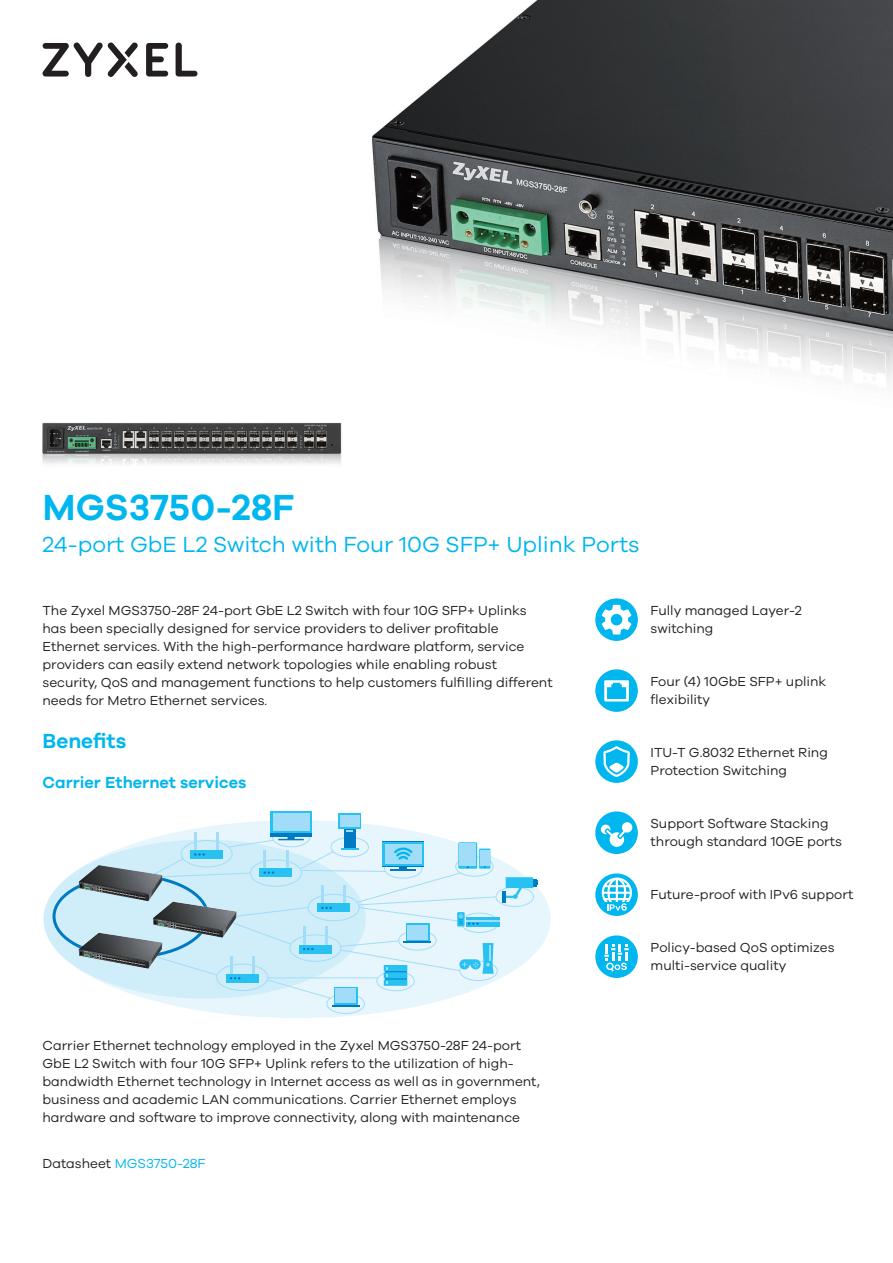
<style>
.page{position:relative;width:893px;height:1263px;background:#fff}
.page>*{position:absolute;margin:0;border:0;box-sizing:border-box;transform-origin:0 0}
.t1{font:600 37.5px "Galano Grotesque";color:#00b6ef}
.t2{font:22.5px "Galano Grotesque";color:#00b6ef}
.t3{font:600 21px "Galano Grotesque";color:#00b6ef}
.t4{font:600 16.5px "Galano Grotesque";color:#00b6ef}
.brand_2_0_intro_bene{font:13.5px/18px "Galano Grotesque";color:#231f20}
.brand_2_0_features{font:13.5px/18px "Galano Grotesque";color:#231f20}
.t5{font:13.5px "Galano Grotesque";color:#00b6ef}
.s1{color:#231f20}
</style>
<div class="page">
<svg style="left:176px;top:43px;width:21px;height:34px"></svg>
<svg style="left:146px;top:43px;width:22px;height:34px"></svg>
<svg style="left:42px;top:42px;width:96px;height:35px"></svg>
<img style="left:372px;top:0;width:521px;height:385px">
<div style="left:44px;top:820px;width:507px;height:198px;background:#e7f6fd;border-radius:50%"></div>
<div style="left:44px;top:840px;width:322px;height:159px;background:#d0edfa;border-radius:50%"></div>
<div style="left:496px;top:887px;width:38px;height:20px;border:1px solid #a1ddf8;border-radius:50%"></div>
<div style="left:460px;top:913px;width:39px;height:20px;border:1px solid #a1ddf8;border-radius:50%"></div>
<div style="left:326px;top:994px;width:39px;height:20px;border:1px solid #a1ddf8;border-radius:50%"></div>
<div style="left:459px;top:961px;width:39px;height:20px;border:1px solid #a1ddf8;border-radius:50%"></div>
<img style="left:79px;top:865px;width:68px;height:36px">
<img style="left:79px;top:933px;width:68px;height:36px">
<div style="left:270px;top:811px;width:42px;height:22px;background:#27c2f2"></div>
<div style="left:273px;top:813px;width:37px;height:17px;background:#a1ddf8"></div>
<svg style="left:334px;top:999px;width:23px;height:6px"></svg>
<div style="left:336px;top:989px;width:20px;height:14px;background:#a1ddf8"></div>
<hr style="left:332px;top:1005px;width:28px;height:2px;background:#007bc2">
<div style="left:344px;top:829px;width:11px;height:20px;background:#007bc2"></div>
<svg style="left:338px;top:814px;width:23px;height:15px"></svg>
<div style="left:340px;top:815px;width:19px;height:12px;background:#a1ddf8"></div>
<svg style="left:503px;top:877px;width:34px;height:25px"></svg>
<svg style="left:497px;top:917px;width:2px;height:9px"></svg>
<svg style="left:147px;top:830px;width:350px;height:169px"></svg>
<hr style="left:466px;top:920px;width:33px;height:1px;background:#a1ddf8">
<img style="left:42px;top:422px;width:300px;height:43px">
<div style="left:595px;top:935px;width:43px;height:43px;background:#00b6ef;border-radius:50%"></div>
<svg style="left:604px;top:944px;width:25px;height:28px"></svg>
<div style="left:595px;top:740px;width:43px;height:43px;background:#00b6ef;border-radius:50%"></div>
<svg style="left:603px;top:746px;width:27px;height:31px"></svg>
<div style="left:595px;top:669px;width:43px;height:43px;background:#00b6ef;border-radius:50%"></div>
<svg style="left:604px;top:680px;width:25px;height:21px"></svg>
<div style="left:595px;top:811px;width:43px;height:43px;background:#00b6ef;border-radius:50%"></div>
<svg style="left:601px;top:822px;width:31px;height:25px"></svg>
<svg style="left:595px;top:598px;width:43px;height:43px"></svg>
<svg style="left:602px;top:605px;width:29px;height:29px"></svg>
<svg style="left:595px;top:873px;width:43px;height:43px"></svg>
<svg style="left:602px;top:877px;width:30px;height:34px"></svg>
<p class="t1" style="left:43px;top:485px;width:253px">MGS3750-28F</p>
<p class="t2" style="left:43px;top:531px;width:599px">24-port GbE L2 Switch with Four 10G SFP+ Uplink Ports</p>
<p class="brand_2_0_intro_bene" style="left:43px;top:601px;width:512px">The Zyxel MGS3750-28F 24-port GbE L2 Switch with four 10G SFP+ Uplinks has been specially designed for service providers to deliver profitable Ethernet services. With the high-performance hardware platform, service providers can easily extend network topologies while enabling robust security, QoS and management functions to help customers fulfilling different needs for Metro Ethernet services.</p>
<p class="t3" style="left:43px;top:728px;width:85px">Benefits</p>
<p class="t4" style="left:43px;top:772px;width:205px">Carrier Ethernet services</p>
<p class="brand_2_0_features" style="left:651px;top:601px;width:153px">Fully managed Layer-2 switching</p>
<p class="brand_2_0_features" style="left:651px;top:672px;width:177px">Four (4) 10GbE SFP+ uplink flexibility</p>
<p class="brand_2_0_features" style="left:651px;top:743px;width:179px">ITU-T G.8032 Ethernet Ring<br>Protection Switching</p>
<p class="brand_2_0_features" style="left:651px;top:814px;width:193px">Support Software Stacking through standard 10GE ports</p>
<p class="brand_2_0_features" style="left:651px;top:885px;width:204px">Future-proof with IPv6 support</p>
<p class="brand_2_0_features" style="left:651px;top:938px;width:185px">Policy-based QoS optimizes multi-service quality</p>
<p class="brand_2_0_intro_bene" style="left:43px;top:1036px;width:499px">Carrier Ethernet technology employed in the Zyxel MGS3750-28F 24-port GbE L2 Switch with four 10G SFP+ Uplink refers to the utilization of high&shy;bandwidth Ethernet technology in Internet access as well as in government, business and academic LAN communications. Carrier Ethernet employs hardware and software to improve connectivity, along with maintenance</p>
<p class="t5" style="left:43px;top:1155px;width:165px"><span class="s1">Datasheet</span> MGS3750-28F</p>
</div>
